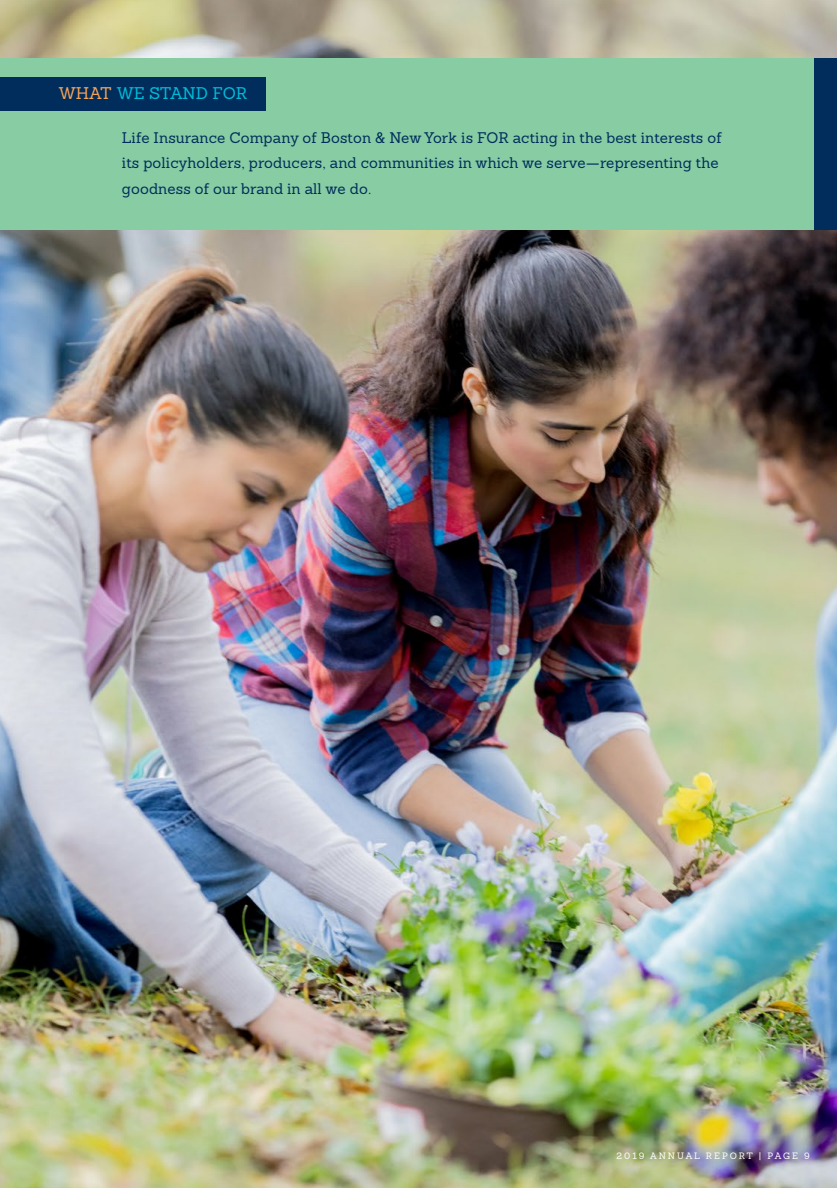
<style>
.page{position:relative;width:837px;height:1188px;background:#fff}
.page>*{position:absolute;margin:0;border:0;box-sizing:border-box;transform-origin:0 0}
.t1{font:16.5px "Sanchez";letter-spacing:.01em;color:#00bcda}
.t2{font:15px/25.5px "Sanchez";letter-spacing:.01em;color:#002d5b}
.t3{font:9px "Sanchez";letter-spacing:.22em;color:#fff}
.s1{color:#f9a356}
</style>
<div class="page">
<img style="left:0;top:0;width:837px;height:1188px">
<div style="left:0;top:58px;width:837px;height:172px;background:#87cca3"></div>
<div style="left:0;top:77px;width:266px;height:34px;background:#002d5b"></div>
<div style="left:814px;top:59px;width:23px;height:171px;background:#002d5b"></div>
<p class="t1" style="left:59px;top:83px;width:190px"><span class="s1">WHAT</span> WE STAND FOR</p>
<p class="t2" style="left:122px;top:124px;width:601px">Life Insurance Company of Boston &amp; New York is FOR acting in the best interests of its policyholders, producers, and communities in which we serve—representing the goodness of our brand in all we do.</p>
<p class="t3" style="left:617px;top:1150px;width:195px">2019 ANNUAL REPORT | PAGE 9</p>
</div>
